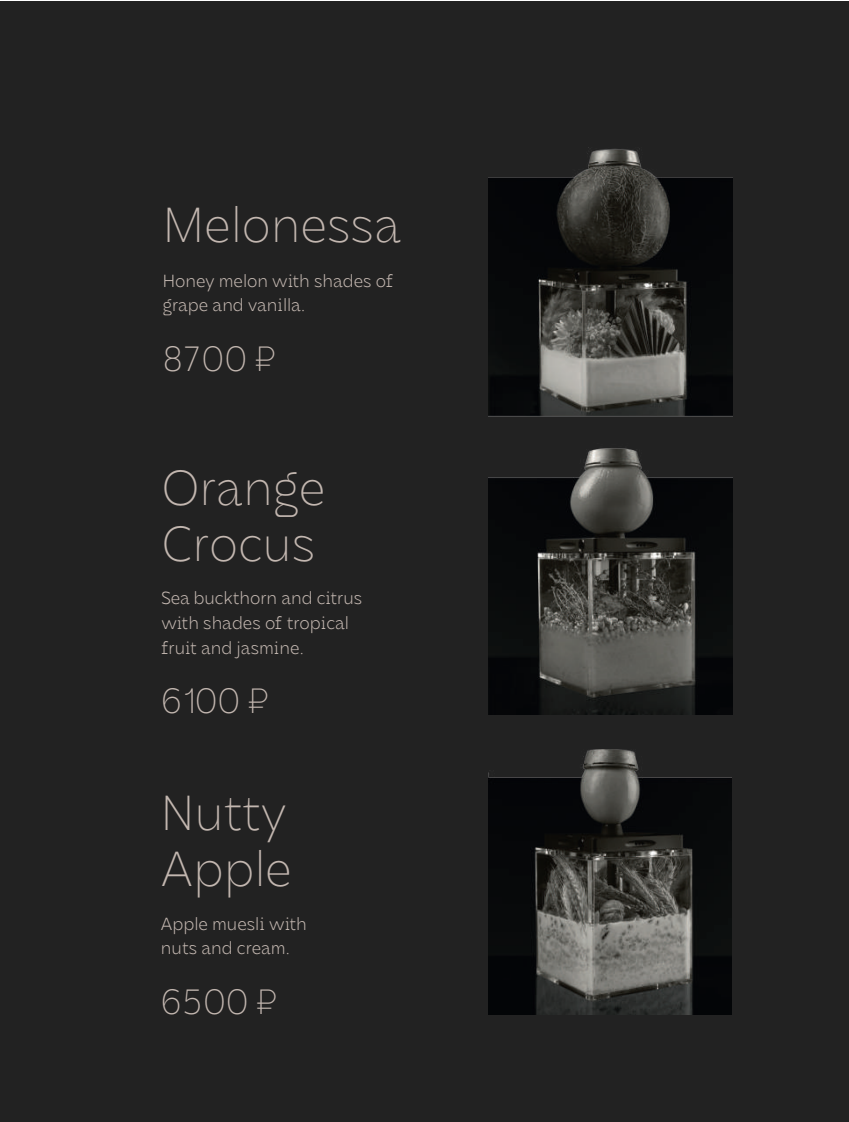
<style>
.page{position:relative;width:849px;height:1122px;background:#fff}
.page>*{position:absolute;margin:0;border:0;box-sizing:border-box;transform-origin:0 0}
.t1{font:200 49px/56px "DX Rigraf";color:#c3b7b0}
.t2{font:200 35px "DX Rigraf";color:#c3b7b0}
.t3{font:300 17.5px/24.5px "DX Rigraf";color:#c3b7b0}
.s1{font-family:"Qanelas"}
</style>
<div class="page">
<div style="left:0;top:1px;width:848px;height:1120px;background:#222"></div>
<img style="left:488px;top:147px;width:244px;height:246px">
<img style="left:488px;top:393px;width:244px;height:321px">
<img style="left:488px;top:749px;width:243px;height:265px">
<h1 class="t1" style="left:163px;top:196px;width:240px">Melonessa</h1>
<p class="t3" style="left:163px;top:268px;width:232px">Honey melon with shades of grape and vanilla.</p>
<h2 class="t2" style="left:163px;top:335px;width:114px">8700 <span class="s1">₽</span></h2>
<h1 class="t1" style="left:161px;top:458px;width:165px">Orange<br>Crocus</h1>
<p class="t3" style="left:161px;top:585px;width:202px">Sea buckthorn and citrus with shades of tropical fruit and jasmine.</p>
<h2 class="t2" style="left:160px;top:677px;width:110px">6100 <span class="s1">₽</span></h2>
<h1 class="t1" style="left:161px;top:783px;width:132px">Nutty<br>Apple</h1>
<p class="t3" style="left:161px;top:910px;width:147px">Apple muesli with nuts and cream.</p>
<h2 class="t2" style="left:160px;top:978px;width:118px">6500 <span class="s1">₽</span></h2>
</div>
